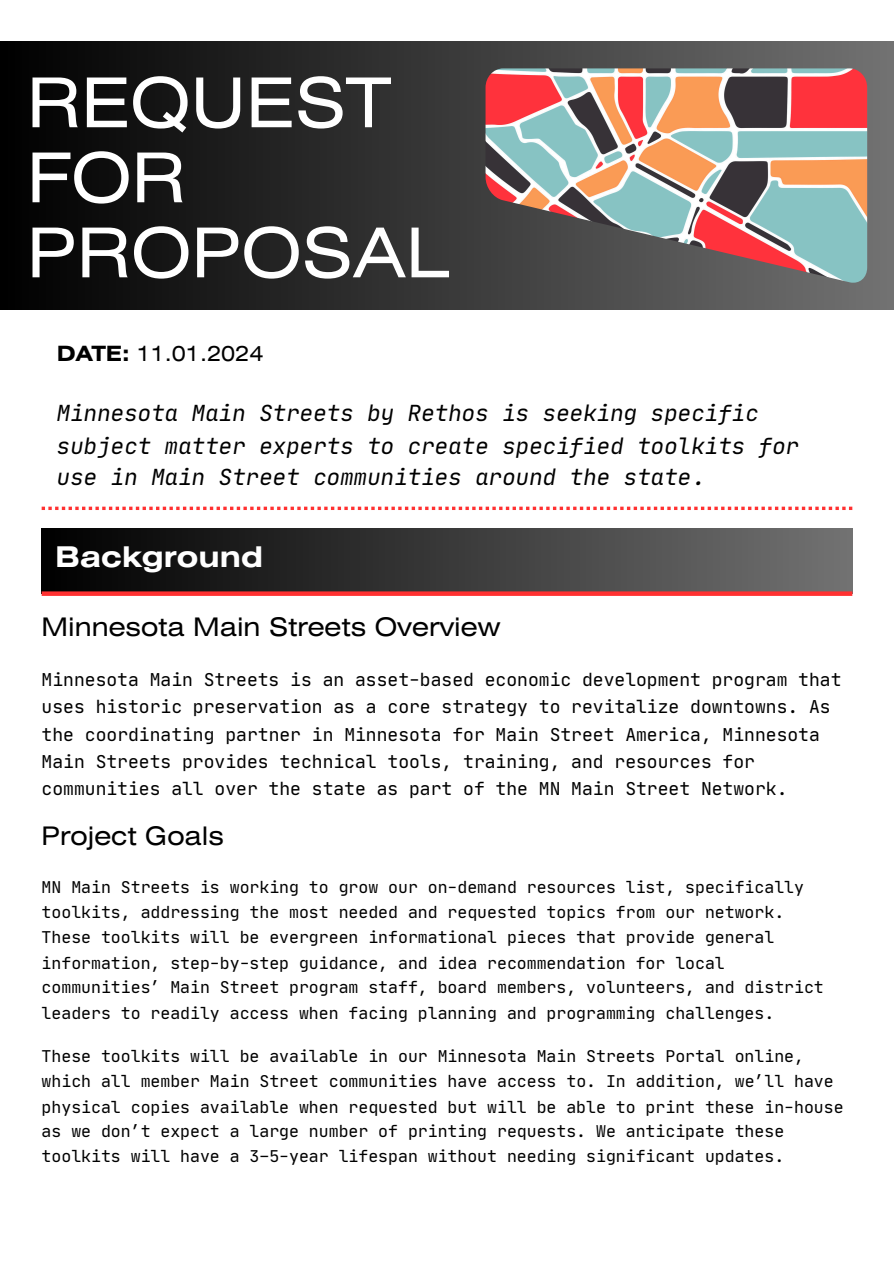
<style>
.page{position:relative;width:894px;height:1263px;background:#fff}
.page>*{position:absolute;margin:0;border:0;box-sizing:border-box;transform-origin:0 0}
.t1{font:68.55px/75px "Helios Ext";color:#fff}
.t2{font:700 28.5px "Helios Ext";color:#fff}
.t3{font:25.5px "Helios Ext";color:#000}
.t4{font:italic 22.5px/32.1px "Jet Brains Mono";color:#000}
.t5{font:21px "Helios Ext";color:#000}
.t6{font:18px/27.3px "Jet Brains Mono";color:#000}
.t7{font:16.5px/25.2px "Jet Brains Mono";color:#000}
.s1{font-weight:700}
</style>
<div class="page">
<div style="left:0;top:42px;width:893px;height:267px;background:linear-gradient(to right,#000,#737272)"></div>
<img style="left:485px;top:68px;width:381px;height:215px">
<svg style="left:42px;top:507px;width:810px;height:3px"></svg>
<div style="left:42px;top:529px;width:810px;height:65px;background:linear-gradient(to right,#000,#727272)"></div>
<div style="left:42px;top:591px;width:810px;height:5px;background:#ff3131"></div>
<p class="t1" style="left:27px;top:71px;width:365px">REQUEST</p>
<p class="t1" style="left:27px;top:146px;width:424px">FOR<br>PROPOSAL</p>
<h1 class="t5" style="left:57px;top:346px;width:208px"><span class="s1">DATE:</span> 11.01.2024</h1>
<p class="t4" style="left:57px;top:397px;width:743px">Minnesota Main Streets by Rethos is seeking specific subject matter experts to create specified toolkits for use in Main Street communities around the state.</p>
<p class="t2" style="left:55px;top:546px;width:209px">Background</p>
<h1 class="t3" style="left:42px;top:617px;width:460px">Minnesota Main Streets Overview</h1>
<p class="t6" style="left:42px;top:666px;width:801px">Minnesota Main Streets is an asset-based economic development program that uses historic preservation as a core strategy to revitalize downtowns. As the coordinating partner in Minnesota for Main Street America, Minnesota Main Streets provides technical tools, training, and resources for communities all over the state as part of the MN Main Street Network.</p>
<h1 class="t3" style="left:42px;top:826px;width:183px">Project Goals</h1>
<p class="t7" style="left:42px;top:875px;width:783px">MN Main Streets is working to grow our on-demand resources list, specifically toolkits, addressing the most needed and requested topics from our network.<br>These toolkits will be evergreen informational pieces that provide general information, step-by-step guidance, and idea recommendation for local communities’ Main Street program staff, board members, volunteers, and district leaders to readily access when facing planning and programming challenges.</p>
<p class="t7" style="left:42px;top:1043px;width:803px">These toolkits will be available in our Minnesota Main Streets Portal online, which all member Main Street communities have access to. In addition, we’ll have physical copies available when requested but will be able to print these in-house as we don’t expect a large number of printing requests. We anticipate these toolkits will have a 3–5-year lifespan without needing significant updates.</p>
</div>
